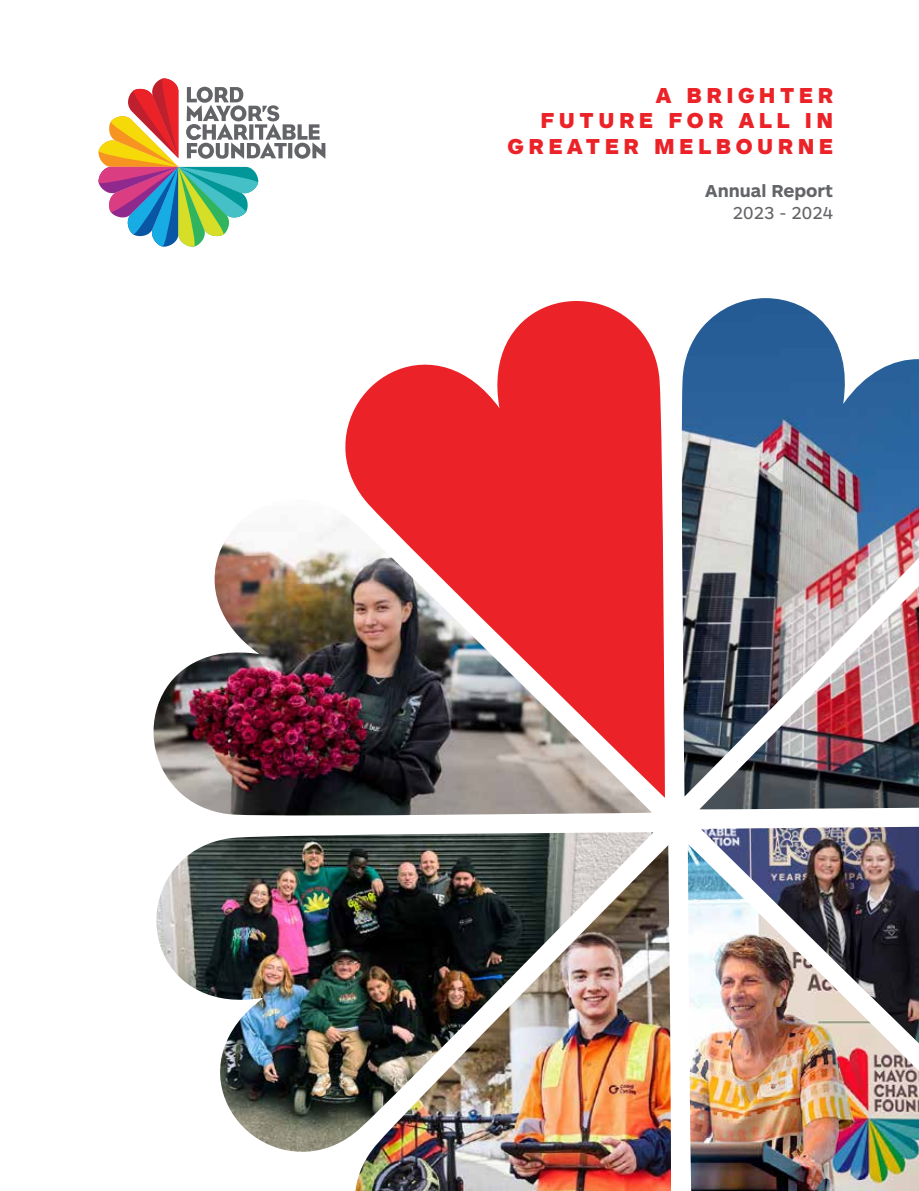
<style>
.page{position:relative;width:919px;height:1191px;background:#fff}
.page>*{position:absolute;margin:0;border:0;box-sizing:border-box;transform-origin:0 0}
.t1{font:900 22.5px/25.5px "ARS Maquette Pro";letter-spacing:.2em;color:#eb2227;text-align:right}
.t2{font:700 18px "ARS Maquette Pro";color:#636467}
.t3{font:18px "ARS Maquette Pro";color:#636467}
</style>
<div class="page">
<img style="left:687px;top:844px;width:231px;height:347px">
<img style="left:355px;top:845px;width:316px;height:346px">
<img style="left:156px;top:832px;width:497px;height:320px">
<img style="left:153px;top:523px;width:499px;height:293px">
<svg style="left:340px;top:301px;width:325px;height:497px;fill:#eb2227"></svg>
<img style="left:681px;top:298px;width:237px;height:498px">
<img style="left:699px;top:586px;width:219px;height:223px">
<img style="left:700px;top:826px;width:218px;height:217px">
<svg style="left:98px;top:78px;width:227px;height:169px"></svg>
<p class="t1" style="left:507px;top:81px;width:327px">A BRIGHTER<br>FUTURE FOR ALL IN<br>GREATER MELBOURNE</p>
<p class="t2" style="left:705px;top:179px;width:129px">Annual Report</p>
<p class="t3" style="left:732px;top:201px;width:102px">2023 - 2024</p>
</div>
